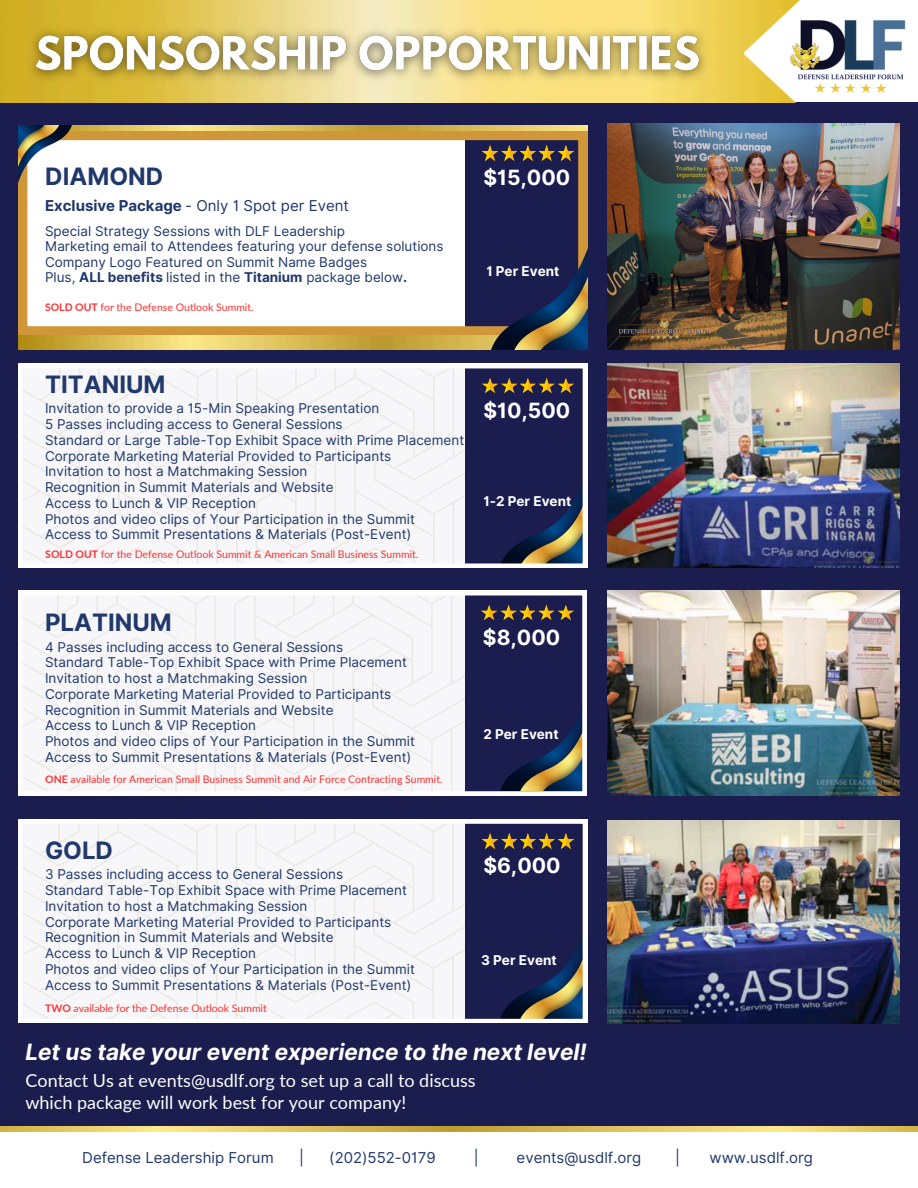
<style>
.page{position:relative;width:918px;height:1188px;background:#fff}
.page>*{position:absolute;margin:0;border:0;box-sizing:border-box;transform-origin:0 0}
.t1{font:700 24px "Inter";color:#20386b}
.t2{font:italic 700 22.5px "Inter";color:#fff}
.t3{font:700 21px "Inter";color:#fff}
.t4{font:18px/21.3px "Lato";color:#fff}
.t5{font:15px "Inter";color:#20386b}
.t6{font:13.5px/15.8px "Inter";color:#20386b}
.t7{font:700 13.5px "Inter";color:#fff}
.t8{font:10.5px "Lato";color:#ff3131}
.s1{font-weight:700}
.s2{font-family:"Noto Sans";font-weight:700}
</style>
<div class="page">
<div style="left:0;top:102px;width:918px;height:1024px;background:#1a1d4d"></div>
<img style="left:18px;top:126px;width:570px;height:5px">
<img style="left:18px;top:335px;width:474px;height:14px">
<img style="left:608px;top:364px;width:291px;height:204px">
<img style="left:813px;top:20px;width:93px;height:72px">
<svg style="left:18px;top:131px;width:569px;height:204px"></svg>
<img style="left:482px;top:145px;width:91px;height:15px">
<svg style="left:18px;top:364px;width:569px;height:204px"></svg>
<img style="left:482px;top:378px;width:91px;height:15px">
<svg style="left:18px;top:591px;width:569px;height:205px"></svg>
<img style="left:482px;top:605px;width:91px;height:15px">
<svg style="left:18px;top:819px;width:569px;height:204px"></svg>
<img style="left:482px;top:834px;width:91px;height:14px">
<img style="left:492px;top:246px;width:95px;height:103px">
<img style="left:608px;top:124px;width:291px;height:226px">
<img style="left:0;top:0;width:813px;height:102px">
<img style="left:608px;top:591px;width:291px;height:205px">
<img style="left:608px;top:821px;width:291px;height:202px">
<img style="left:19px;top:126px;width:53px;height:57px">
<img style="left:0;top:1126px;width:918px;height:6px">
<img style="left:17px;top:19px;width:700px;height:72px">
<p class="t1" style="left:45px;top:162px;width:120px">DIAMOND</p>
<p class="t5" style="left:45px;top:197px;width:305px"><span class="s1">Exclusive Package</span> - Only 1 Spot per Event</p>
<p class="t6" style="left:45px;top:223px;width:301px">Special Strategy Sessions with DLF Leadership</p>
<p class="t6" style="left:45px;top:238px;width:400px">Marketing email to Attendees featuring your defense solutions</p>
<h4 class="t6" style="left:45px;top:254px;width:324px">Company Logo Featured on Summit Name Badges</h4>
<h4 class="t6" style="left:45px;top:270px;width:364px">Plus, <span class="s1">ALL bene</span><span class="s2">fi</span><span class="s1">ts</span> listed in the <span class="s1">Titanium</span> package below<span class="s1">.</span></h4>
<p class="t8" style="left:45px;top:301px;width:210px"><span class="s1">SOLD OUT</span> for the Defense Outlook Summit.</p>
<p class="t3" style="left:483px;top:165px;width:88px">$15,000</p>
<p class="t7" style="left:486px;top:263px;width:75px">1 Per Event</p>
<h2 class="t1" style="left:45px;top:370px;width:122px">TITANIUM</h2>
<p class="t6" style="left:45px;top:401px;width:336px">Invitation to provide a 15-Min Speaking Presentation</p>
<p class="t6" style="left:45px;top:416px;width:299px">5 Passes including access to General Sessions</p>
<p class="t6" style="left:45px;top:432px;width:421px">Standard or Large Table-Top Exhibit Space with Prime Placement<br>Corporate Marketing Material Provided to Participants</p>
<p class="t6" style="left:45px;top:464px;width:264px">Invitation to host a Matchmaking Session</p>
<p class="t6" style="left:45px;top:479px;width:290px">Recognition in Summit Materials and Website</p>
<p class="t6" style="left:45px;top:495px;width:213px">Access to Lunch &amp; VIP Reception</p>
<p class="t6" style="left:45px;top:511px;width:371px">Photos and video clips of Your Participation in the Summit</p>
<p class="t6" style="left:45px;top:527px;width:368px">Access to Summit Presentations &amp; Materials (Post-Event)</p>
<p class="t8" style="left:45px;top:548px;width:375px"><span class="s1">SOLD OUT</span> for the Defense Outlook Summit &amp; American Small Business Summit.</p>
<p class="t3" style="left:483px;top:397px;width:88px">$10,500</p>
<p class="t7" style="left:483px;top:493px;width:89px">1-2 Per Event</p>
<p class="t1" style="left:45px;top:608px;width:129px">PLATINUM</p>
<p class="t6" style="left:45px;top:639px;width:300px">4 Passes including access to General Sessions</p>
<h4 class="t6" style="left:45px;top:654px;width:363px">Standard Table-Top Exhibit Space with Prime Placement</h4>
<p class="t6" style="left:45px;top:670px;width:264px">Invitation to host a Matchmaking Session</p>
<p class="t6" style="left:45px;top:686px;width:348px">Corporate Marketing Material Provided to Participants</p>
<p class="t6" style="left:45px;top:702px;width:290px">Recognition in Summit Materials and Website</p>
<p class="t6" style="left:45px;top:717px;width:213px">Access to Lunch &amp; VIP Reception</p>
<p class="t6" style="left:45px;top:733px;width:371px">Photos and video clips of Your Participation in the Summit<br>Access to Summit Presentations &amp; Materials (Post-Event)</p>
<p class="t8" style="left:45px;top:773px;width:399px"><span class="s1">ONE</span> available for American Small Business Summit and Air Force Contracting Summit.</p>
<p class="t3" style="left:491px;top:613px;width:79px">$8,000</p>
<p class="t3" style="left:483px;top:624px;width:79px">$8,000</p>
<p class="t7" style="left:483px;top:726px;width:77px">2 Per Event</p>
<p class="t1" style="left:45px;top:836px;width:70px">GOLD</p>
<p class="t6" style="left:45px;top:866px;width:300px">3 Passes including access to General Sessions</p>
<h6 class="t6" style="left:45px;top:882px;width:363px">Standard Table-Top Exhibit Space with Prime Placement</h6>
<p class="t6" style="left:45px;top:898px;width:264px">Invitation to host a Matchmaking Session</p>
<p class="t6" style="left:45px;top:914px;width:348px">Corporate Marketing Material Provided to Participants</p>
<p class="t6" style="left:45px;top:929px;width:290px">Recognition in Summit Materials and Website</p>
<p class="t6" style="left:45px;top:945px;width:213px">Access to Lunch &amp; VIP Reception</p>
<p class="t6" style="left:45px;top:961px;width:371px">Photos and video clips of Your Participation in the Summit</p>
<p class="t6" style="left:45px;top:977px;width:368px">Access to Summit Presentations &amp; Materials (Post-Event)</p>
<p class="t8" style="left:45px;top:1001px;width:223px"><span class="s1">TWO</span> available for the Defense Outlook Summit</p>
<p class="t3" style="left:491px;top:842px;width:79px">$6,000</p>
<p class="t3" style="left:483px;top:853px;width:79px">$6,000</p>
<p class="t7" style="left:481px;top:952px;width:77px">3 Per Event</p>
<p class="t2" style="left:25px;top:1039px;width:563px">Let us take your event experience to the next level!</p>
<p class="t4" style="left:25px;top:1070px;width:452px">Contact Us at events@usdlf.org to set up a call to discuss which package will work best for your company!</p>
<h4 class="t5" style="left:82px;top:1149px;width:193px">Defense Leadership Forum</h4>
<h4 class="t5" style="left:299px;top:1149px;width:6px">|</h4>
<h4 class="t5" style="left:329px;top:1149px;width:108px">(202)552-0179</h4>
<h4 class="t5" style="left:474px;top:1149px;width:6px">|</h4>
<h4 class="t5" style="left:517px;top:1149px;width:126px">events@usdlf.org</h4>
<h4 class="t5" style="left:675px;top:1149px;width:6px">|</h4>
<h4 class="t5" style="left:710px;top:1149px;width:105px">www.usdlf.org</h4>
</div>
